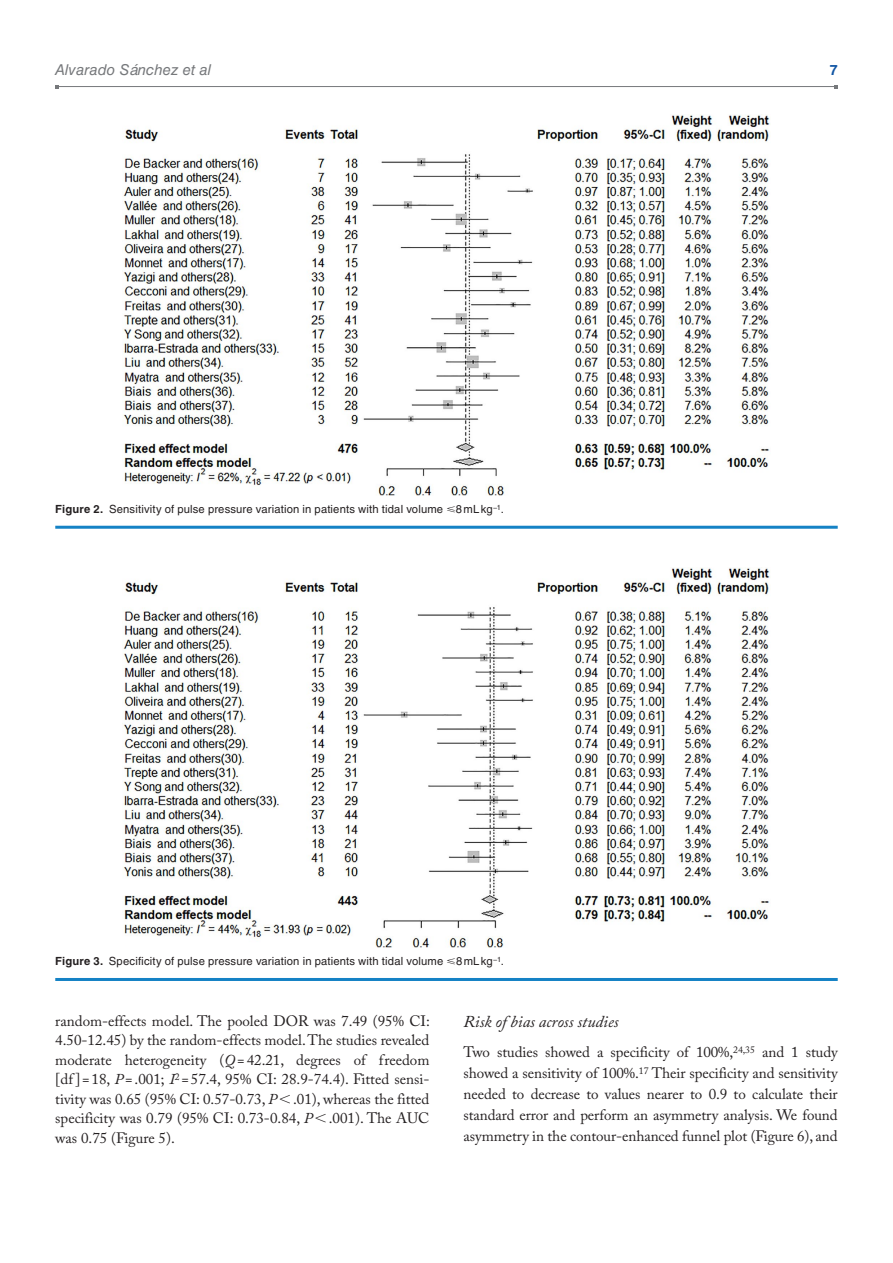
<style>
.page{position:relative;width:893px;height:1263px;background:#fff}
.page>*{position:absolute;margin:0;border:0;box-sizing:border-box;transform-origin:0 0}
.t1{font:italic 16.5px "Adobe Caslon Pro";color:#231f20}
.t2{font:15px/19.5px "Adobe Caslon Pro";letter-spacing:-.005em;color:#231f20;text-align:justify}
.t3{font:italic 15px "Helvetica LT Std";color:#76787b}
.t4{font:700 14.25px "Helvetica LT Std";color:#1055a4}
.t5{font:11.25px "Helvetica LT Std";letter-spacing:.015em;color:#231f20}
.s1{font-weight:700}
.s2{font-style:italic}
</style>
<div class="page">
<hr style="left:57px;top:86px;width:779px;height:1px;background:#76787b">
<hr style="left:55px;top:526px;width:783px;height:3px;background:#1582c5">
<img style="left:123px;top:115px;width:647px;height:381px">
<hr style="left:55px;top:978px;width:783px;height:3px;background:#1582c5">
<img style="left:122px;top:567px;width:648px;height:381px">
<p class="t3" style="left:55px;top:61px;width:157px">Alvarado Sánchez et al</p>
<p class="t4" style="left:830px;top:61px;width:9px">7</p>
<p class="t5" style="left:55px;top:502px;width:450px"><span class="s1">Figure 2.</span> Sensitivity of pulse pressure variation in patients with tidal volume ⩽8mLkg<sup>−1</sup>.</p>
<p class="t5" style="left:55px;top:955px;width:450px"><span class="s1">Figure 3.</span> Specificity of pulse pressure variation in patients with tidal volume ⩽8mLkg<sup>−1</sup>.</p>
<p class="t2" style="left:55px;top:1011px;width:376px">random-effects model. The pooled DOR was 7.49 (95% CI:<br>4.50-12.45) by the random-effects model. The studies revealed moderate heterogeneity (<span class="s2">Q</span>=42.21, degrees of freedom [df ]=18, <span class="s2">P</span>=.001; <span class="s2">I</span><sup>2</sup> = 57.4, 95% CI: 28.9-74.4). Fitted sensi&shy;tivity was 0.65 (95% CI: 0.57-0.73, <span class="s2">P</span> .01), whereas the fitted specificity was 0.79 (95% CI: 0.73-0.84, <span class="s2">P</span> .001). The AUC was 0.75 (Figure 5).</p>
<p class="t1" style="left:463px;top:1011px;width:157px">Risk of bias across studies</p>
<p class="t2" style="left:463px;top:1041px;width:376px;line-height:21px">Two studies showed a specificity of 100%,<sup>24,35</sup> and 1 study showed a sensitivity of 100%.<sup>17</sup> Their specificity and sensitivity needed to decrease to values nearer to 0.9 to calculate their standard error and perform an asymmetry analysis. We found asymmetry in the contour-enhanced funnel plot (Figure 6), and</p>
</div>
